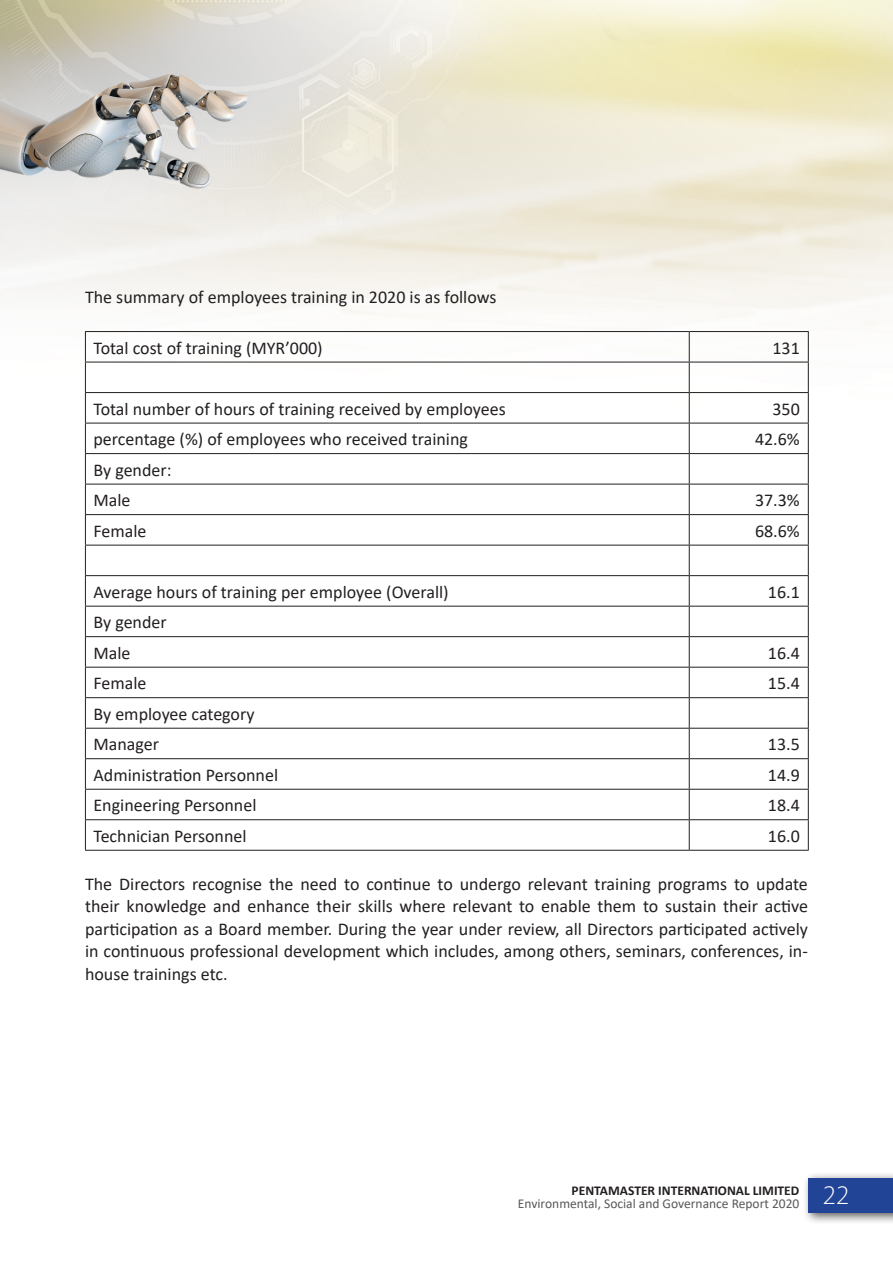
<style>
.page{position:relative;width:893px;height:1263px;background:#fff}
.page>*{position:absolute;margin:0;border:0;box-sizing:border-box;transform-origin:0 0}
.t1{font:300 27px "Myriad Pro";color:#fff}
.t2{font:18px/22.5px "Calibri";color:#231f20;text-align:justify}
.t3{font:13.5px "Calibri";color:#57585a}
.t4{font:700 13.5px "Calibri";color:#231f20}
</style>
<div class="page">
<img style="left:0;top:0;width:893px;height:850px">
<div style="left:802px;top:1172px;width:91px;height:53px;background:#231f20;opacity:.75"></div>
<div style="left:808px;top:1178px;width:85px;height:34px;background:#224497"></div>
<hr style="left:85px;top:331px;width:604px;height:1px;background:#231f20">
<hr style="left:85px;top:332px;width:1px;height:30px;background:#231f20">
<hr style="left:689px;top:331px;width:120px;height:1px;background:#231f20">
<hr style="left:689px;top:332px;width:1px;height:30px;background:#231f20">
<hr style="left:808px;top:332px;width:1px;height:30px;background:#231f20">
<hr style="left:85px;top:362px;width:604px;height:1px;background:#231f20">
<hr style="left:85px;top:362px;width:1px;height:30px;background:#231f20">
<hr style="left:689px;top:362px;width:120px;height:1px;background:#231f20">
<hr style="left:689px;top:362px;width:1px;height:30px;background:#231f20">
<hr style="left:808px;top:362px;width:1px;height:30px;background:#231f20">
<hr style="left:85px;top:392px;width:604px;height:1px;background:#231f20">
<hr style="left:85px;top:393px;width:1px;height:30px;background:#231f20">
<hr style="left:689px;top:392px;width:120px;height:1px;background:#231f20">
<hr style="left:689px;top:393px;width:1px;height:30px;background:#231f20">
<hr style="left:808px;top:393px;width:1px;height:30px;background:#231f20">
<hr style="left:85px;top:423px;width:604px;height:1px;background:#231f20">
<hr style="left:85px;top:423px;width:1px;height:30px;background:#231f20">
<hr style="left:689px;top:423px;width:120px;height:1px;background:#231f20">
<hr style="left:689px;top:423px;width:1px;height:30px;background:#231f20">
<hr style="left:808px;top:423px;width:1px;height:30px;background:#231f20">
<hr style="left:85px;top:453px;width:604px;height:1px;background:#231f20">
<hr style="left:85px;top:454px;width:1px;height:30px;background:#231f20">
<hr style="left:689px;top:453px;width:120px;height:1px;background:#231f20">
<hr style="left:689px;top:454px;width:1px;height:30px;background:#231f20">
<hr style="left:808px;top:454px;width:1px;height:30px;background:#231f20">
<hr style="left:85px;top:484px;width:604px;height:1px;background:#231f20">
<hr style="left:85px;top:484px;width:1px;height:30px;background:#231f20">
<hr style="left:689px;top:484px;width:120px;height:1px;background:#231f20">
<hr style="left:689px;top:484px;width:1px;height:30px;background:#231f20">
<hr style="left:808px;top:484px;width:1px;height:30px;background:#231f20">
<hr style="left:85px;top:514px;width:604px;height:1px;background:#231f20">
<hr style="left:85px;top:515px;width:1px;height:30px;background:#231f20">
<hr style="left:689px;top:514px;width:120px;height:1px;background:#231f20">
<hr style="left:689px;top:515px;width:1px;height:30px;background:#231f20">
<hr style="left:808px;top:515px;width:1px;height:30px;background:#231f20">
<hr style="left:85px;top:545px;width:604px;height:1px;background:#231f20">
<hr style="left:85px;top:545px;width:1px;height:30px;background:#231f20">
<hr style="left:689px;top:545px;width:120px;height:1px;background:#231f20">
<hr style="left:689px;top:545px;width:1px;height:30px;background:#231f20">
<hr style="left:808px;top:545px;width:1px;height:30px;background:#231f20">
<hr style="left:85px;top:575px;width:604px;height:1px;background:#231f20">
<hr style="left:85px;top:576px;width:1px;height:30px;background:#231f20">
<hr style="left:689px;top:575px;width:120px;height:1px;background:#231f20">
<hr style="left:689px;top:576px;width:1px;height:30px;background:#231f20">
<hr style="left:808px;top:576px;width:1px;height:30px;background:#231f20">
<hr style="left:85px;top:606px;width:604px;height:1px;background:#231f20">
<hr style="left:85px;top:606px;width:1px;height:30px;background:#231f20">
<hr style="left:689px;top:606px;width:120px;height:1px;background:#231f20">
<hr style="left:689px;top:606px;width:1px;height:30px;background:#231f20">
<hr style="left:808px;top:606px;width:1px;height:30px;background:#231f20">
<hr style="left:85px;top:636px;width:604px;height:1px;background:#231f20">
<hr style="left:85px;top:637px;width:1px;height:30px;background:#231f20">
<hr style="left:689px;top:636px;width:120px;height:1px;background:#231f20">
<hr style="left:689px;top:637px;width:1px;height:30px;background:#231f20">
<hr style="left:808px;top:637px;width:1px;height:30px;background:#231f20">
<hr style="left:85px;top:667px;width:604px;height:1px;background:#231f20">
<hr style="left:85px;top:667px;width:1px;height:30px;background:#231f20">
<hr style="left:689px;top:667px;width:120px;height:1px;background:#231f20">
<hr style="left:689px;top:667px;width:1px;height:30px;background:#231f20">
<hr style="left:808px;top:667px;width:1px;height:30px;background:#231f20">
<hr style="left:85px;top:697px;width:604px;height:1px;background:#231f20">
<hr style="left:85px;top:698px;width:1px;height:30px;background:#231f20">
<hr style="left:689px;top:697px;width:120px;height:1px;background:#231f20">
<hr style="left:689px;top:698px;width:1px;height:30px;background:#231f20">
<hr style="left:808px;top:698px;width:1px;height:30px;background:#231f20">
<hr style="left:85px;top:728px;width:604px;height:1px;background:#231f20">
<hr style="left:85px;top:728px;width:1px;height:30px;background:#231f20">
<hr style="left:689px;top:728px;width:120px;height:1px;background:#231f20">
<hr style="left:689px;top:728px;width:1px;height:30px;background:#231f20">
<hr style="left:808px;top:728px;width:1px;height:30px;background:#231f20">
<hr style="left:85px;top:758px;width:604px;height:1px;background:#231f20">
<hr style="left:85px;top:759px;width:1px;height:30px;background:#231f20">
<hr style="left:689px;top:758px;width:120px;height:1px;background:#231f20">
<hr style="left:689px;top:759px;width:1px;height:30px;background:#231f20">
<hr style="left:808px;top:759px;width:1px;height:30px;background:#231f20">
<hr style="left:85px;top:789px;width:604px;height:1px;background:#231f20">
<svg style="left:85px;top:790px;width:1px;height:29px"></svg>
<hr style="left:689px;top:789px;width:120px;height:1px;background:#231f20">
<svg style="left:689px;top:790px;width:1px;height:29px"></svg>
<svg style="left:808px;top:790px;width:1px;height:29px"></svg>
<hr style="left:85px;top:819px;width:604px;height:1px;background:#231f20">
<hr style="left:85px;top:820px;width:1px;height:30px;background:#231f20">
<hr style="left:689px;top:819px;width:120px;height:1px;background:#231f20">
<hr style="left:689px;top:820px;width:1px;height:30px;background:#231f20">
<hr style="left:808px;top:820px;width:1px;height:30px;background:#231f20">
<hr style="left:85px;top:850px;width:604px;height:1px;background:#231f20">
<hr style="left:689px;top:850px;width:120px;height:1px;background:#231f20">
<p class="t2" style="left:85px;top:285px;width:413px">The summary of employees training in 2020 is as follows</p>
<p class="t2" style="left:94px;top:336px;width:231px">Total cost of training (MYR’000)</p>
<p class="t2" style="left:772px;top:336px;width:29px">131</p>
<p class="t2" style="left:94px;top:397px;width:414px">Total number of hours of training received by employees</p>
<p class="t2" style="left:772px;top:397px;width:29px">350</p>
<p class="t2" style="left:94px;top:427px;width:376px">percentage (%) of employees who received training</p>
<p class="t2" style="left:755px;top:427px;width:46px">42.6%</p>
<p class="t2" style="left:94px;top:458px;width:80px">By gender:</p>
<p class="t2" style="left:94px;top:488px;width:39px">Male</p>
<p class="t2" style="left:755px;top:488px;width:46px">37.3%</p>
<p class="t2" style="left:94px;top:519px;width:55px">Female</p>
<p class="t2" style="left:755px;top:519px;width:46px">68.6%</p>
<p class="t2" style="left:94px;top:580px;width:357px">Average hours of training per employee (Overall)</p>
<p class="t2" style="left:768px;top:580px;width:33px">16.1</p>
<p class="t2" style="left:94px;top:610px;width:75px">By gender</p>
<p class="t2" style="left:94px;top:641px;width:39px">Male</p>
<p class="t2" style="left:768px;top:641px;width:33px">16.4</p>
<p class="t2" style="left:94px;top:671px;width:55px">Female</p>
<p class="t2" style="left:768px;top:671px;width:33px">15.4</p>
<p class="t2" style="left:94px;top:702px;width:163px">By employee category</p>
<p class="t2" style="left:94px;top:732px;width:67px">Manager</p>
<p class="t2" style="left:768px;top:732px;width:33px">13.5</p>
<p class="t2" style="left:94px;top:763px;width:186px">Administration Personnel</p>
<p class="t2" style="left:768px;top:763px;width:33px">14.9</p>
<p class="t2" style="left:94px;top:793px;width:164px">Engineering Personnel</p>
<p class="t2" style="left:768px;top:793px;width:33px">18.4</p>
<p class="t2" style="left:94px;top:824px;width:155px">Technician Personnel</p>
<p class="t2" style="left:768px;top:824px;width:33px">16.0</p>
<p class="t2" style="left:85px;top:872px;width:724px">The Directors recognise the need to continue to undergo relevant training programs to update their knowledge and enhance their skills where relevant to enable them to sustain their active participation as a Board member. During the year under review, all Directors participated actively in continuous professional development which includes, among others, seminars, conferences, in&shy;house trainings etc.</p>
<p class="t4" style="left:572px;top:1181px;width:229px">PENTAMASTER INTERNATIONAL LIMITED</p>
<p class="t3" style="left:518px;top:1194px;width:283px">Environmental, Social and Governance Report 2020</p>
<h1 class="t1" style="left:823px;top:1180px;width:28px">22</h1>
</div>
